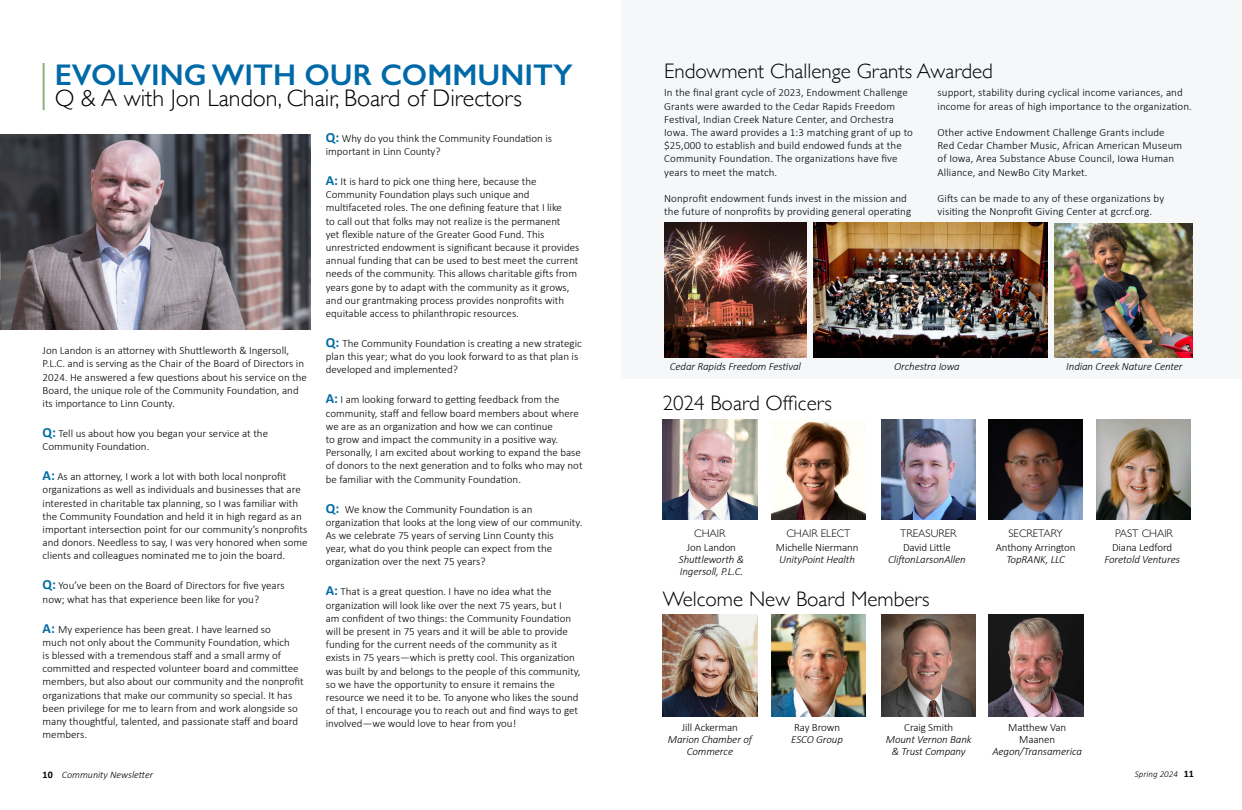
<style>
.page{position:relative;width:1242px;height:810px;background:#fff}
.page>*{position:absolute;margin:0;border:0;box-sizing:border-box;transform-origin:0 0}
.t1{font:600 30px "Gill Sans";color:#0069a7}
.t2{font:300 24px "Gill Sans";color:#000101}
.t3{font:300 21px "Gill Sans";color:#000101}
.t4{font:300 11px/13.2px "Calibri";color:#000}
.t5{font:300 11px/13.2px "Calibri";color:#000101}
.t6{font:italic 300 11px/12px "Calibri";letter-spacing:-.01em;color:#000;text-align:center}
.t7{font:300 11px "Gill Sans";color:#000}
.t8{font:italic 300 10px "Calibri";color:#000}
.t9{font:700 10px "Calibri";color:#000}
.t10{font:italic 300 9px "Calibri";color:#000}
.s1{font-weight:700;font-size:14px;color:#006ba4}
</style>
<div class="page">
<div style="left:621px;top:0;width:621px;height:379px;background:#f5f7f9"></div>
<hr style="left:43px;top:63px;width:2px;height:47px;background:#91b179">
<img style="left:0;top:134px;width:311px;height:196px">
<img style="left:663px;top:615px;width:94px;height:101px">
<img style="left:663px;top:420px;width:94px;height:100px">
<img style="left:771px;top:615px;width:95px;height:101px">
<img style="left:771px;top:420px;width:95px;height:100px">
<img style="left:881px;top:615px;width:95px;height:101px">
<img style="left:881px;top:420px;width:95px;height:100px">
<img style="left:989px;top:615px;width:94px;height:101px">
<img style="left:989px;top:420px;width:94px;height:100px">
<img style="left:1096px;top:420px;width:95px;height:100px">
<img style="left:664px;top:223px;width:142px;height:135px">
<img style="left:813px;top:223px;width:234px;height:135px">
<img style="left:1054px;top:223px;width:139px;height:135px">
<p class="t1" style="left:55px;top:56px;width:520px">EVOLVING WITH OUR COMMUNITY</p>
<p class="t2" style="left:55px;top:79px;width:469px">Q &amp; A with Jon Landon, Chair, Board of Directors</p>
<p class="t4" style="left:43px;top:344px;width:266px">Jon Landon is an attorney with Shuttleworth &amp; Ingersoll, P.L.C. and is serving as the Chair of the Board of Directors in 2024. He answered a few questions about his service on the Board, the unique role of the Community Foundation, and its importance to Linn County.</p>
<p class="t5" style="left:43px;top:427px;width:227px"><span class="s1">Q:</span> Tell us about how you began your service at the<br>Community Foundation.</p>
<p class="t4" style="left:43px;top:470px;width:266px"><span class="s1">A:</span> As an attorney, I work a lot with both local nonprofit organizations as well as individuals and businesses that are interested in charitable tax planning, so I was familiar with the Community Foundation and held it in high regard as an important intersection point for our community’s nonprofits and donors. Needless to say, I was very honored when some clients and colleagues nominated me to join the board.</p>
<p class="t5" style="left:43px;top:579px;width:244px"><span class="s1">Q:</span> You’ve been on the Board of Directors for five years now; what has that experience been like for you?</p>
<p class="t4" style="left:43px;top:622px;width:263px"><span class="s1">A:</span> My experience has been great. I have learned so<br>much not only about the Community Foundation, which<br>is blessed with a tremendous staff and a small army of committed and respected volunteer board and committee members, but also about our community and the nonprofit organizations that make our community so special. It has been privilege for me to learn from and work alongside so many thoughtful, talented, and passionate staff and board members.</p>
<p class="t5" style="left:326px;top:131px;width:228px"><span class="s1">Q:</span> Why do you think the Community Foundation is important in Linn County?</p>
<p class="t4" style="left:326px;top:175px;width:255px"><span class="s1">A:</span> It is hard to pick one thing here, because the Community Foundation plays such unique and multifaceted roles. The one defining feature that I like<br>to call out that folks may not realize is the permanent<br>yet flexible nature of the Greater Good Fund. This unrestricted endowment is significant because it provides annual funding that can be used to best meet the current needs of the community. This allows charitable gifts from years gone by to adapt with the community as it grows, and our grantmaking process provides nonprofits with equitable access to philanthropic resources.</p>
<p class="t5" style="left:326px;top:337px;width:257px"><span class="s1">Q:</span> The Community Foundation is creating a new strategic plan this year; what do you look forward to as that plan is developed and implemented?</p>
<p class="t4" style="left:326px;top:393px;width:258px"><span class="s1">A:</span> I am looking forward to getting feedback from the community, staff and fellow board members about where we are as an organization and how we can continue<br>to grow and impact the community in a positive way.<br>Personally, I am excited about working to expand the base of donors to the next generation and to folks who may not be familiar with the Community Foundation.</p>
<p class="t5" style="left:326px;top:502px;width:258px"><span class="s1">Q:</span> We know the Community Foundation is an organization that looks at the long view of our community.<br>As we celebrate 75 years of serving Linn County this<br>year, what do you think people can expect from the organization over the next 75 years?</p>
<p class="t4" style="left:326px;top:585px;width:256px"><span class="s1">A:</span> That is a great question. I have no idea what the organization will look like over the next 75 years, but I<br>am confident of two things: the Community Foundation will be present in 75 years and it will be able to provide funding for the current needs of the community as it exists in 75 years—which is pretty cool. This organization was built by and belongs to the people of this community, so we have the opportunity to ensure it remains the resource we need it to be. To anyone who likes the sound of that, I encourage you to reach out and find ways to get involved—we would love to hear from you!</p>
<p class="t3" style="left:664px;top:54px;width:330px">Endowment Challenge Grants Awarded</p>
<p class="t4" style="left:664px;top:86px;width:250px">In the final grant cycle of 2023, Endowment Challenge Grants were awarded to the Cedar Rapids Freedom Festival, Indian Creek Nature Center, and Orchestra Iowa. The award provides a 1:3 matching grant of up to $25,000 to establish and build endowed funds at the Community Foundation. The organizations have five years to meet the match.</p>
<p class="t4" style="left:664px;top:192px;width:249px">Nonprofit endowment funds invest in the mission and the future of nonprofits by providing general operating</p>
<p class="t4" style="left:938px;top:86px;width:256px">support, stability during cyclical income variances, and income for areas of high importance to the organization.</p>
<p class="t4" style="left:938px;top:126px;width:246px">Other active Endowment Challenge Grants include Red Cedar Chamber Music, African American Museum of Iowa, Area Substance Abuse Council, Iowa Human Alliance, and NewBo City Market.</p>
<p class="t4" style="left:938px;top:192px;width:228px">Gifts can be made to any of these organizations by visiting the Nonprofit Giving Center at gcrcf.org.</p>
<p class="t6" style="left:670px;top:360px;width:133px">Cedar Rapids Freedom Festival</p>
<p class="t6" style="left:894px;top:360px;width:67px">Orchestra Iowa</p>
<p class="t6" style="left:1066px;top:360px;width:118px">Indian Creek Nature Center</p>
<p class="t3" style="left:663px;top:387px;width:171px">2024 Board Officers</p>
<p class="t7" style="left:694px;top:525px;width:33px">CHAIR</p>
<p class="t7" style="left:787px;top:525px;width:66px">CHAIR ELECT</p>
<p class="t7" style="left:900px;top:525px;width:58px">TREASURER</p>
<p class="t7" style="left:1008px;top:525px;width:56px">SECRETARY</p>
<p class="t7" style="left:1115px;top:525px;width:59px">PAST CHAIR</p>
<p class="t4" style="left:687px;top:541px;width:51px">Jon Landon</p>
<p class="t6" style="left:679px;top:553px;width:67px;text-align:left">Shuttleworth &amp;<br>Ingersoll, P.L.C.</p>
<p class="t4" style="left:776px;top:541px;width:84px">Michelle Niermann</p>
<p class="t6" style="left:779px;top:553px;width:77px">UnityPoint Health</p>
<p class="t4" style="left:903px;top:541px;width:49px">David Little</p>
<p class="t6" style="left:888px;top:553px;width:79px">CliftonLarsonAllen</p>
<p class="t4" style="left:996px;top:541px;width:81px">Anthony Arrington</p>
<p class="t6" style="left:1006px;top:553px;width:60px">TopRANK, LLC</p>
<p class="t4" style="left:1112px;top:541px;width:62px">Diana Ledford</p>
<p class="t6" style="left:1104px;top:553px;width:77px">Foretold Ventures</p>
<p class="t3" style="left:663px;top:583px;width:269px">Welcome New Board Members</p>
<p class="t4" style="left:682px;top:721px;width:58px">Jill Ackerman</p>
<p class="t6" style="left:668px;top:734px;width:86px">Marion Chamber of<br>Commerce</p>
<p class="t4" style="left:794px;top:721px;width:47px">Ray Brown</p>
<p class="t6" style="left:791px;top:734px;width:53px">ESCO Group</p>
<p class="t4" style="left:904px;top:721px;width:51px">Craig Smith</p>
<p class="t6" style="left:886px;top:734px;width:87px">Mount Vernon Bank &amp; Trust Company</p>
<p class="t4" style="left:1008px;top:722px;width:59px;line-height:12px;text-align:center">Matthew Van<br>Maanen</p>
<p class="t6" style="left:992px;top:746px;width:91px">Aegon/Transamerica</p>
<p class="t9" style="left:43px;top:768px;width:12px">10</p>
<p class="t8" style="left:62px;top:768px;width:93px">Community Newsletter</p>
<p class="t10" style="left:1135px;top:769px;width:45px">Spring 2024</p>
<p class="t9" style="left:1184px;top:767px;width:12px">11</p>
</div>
